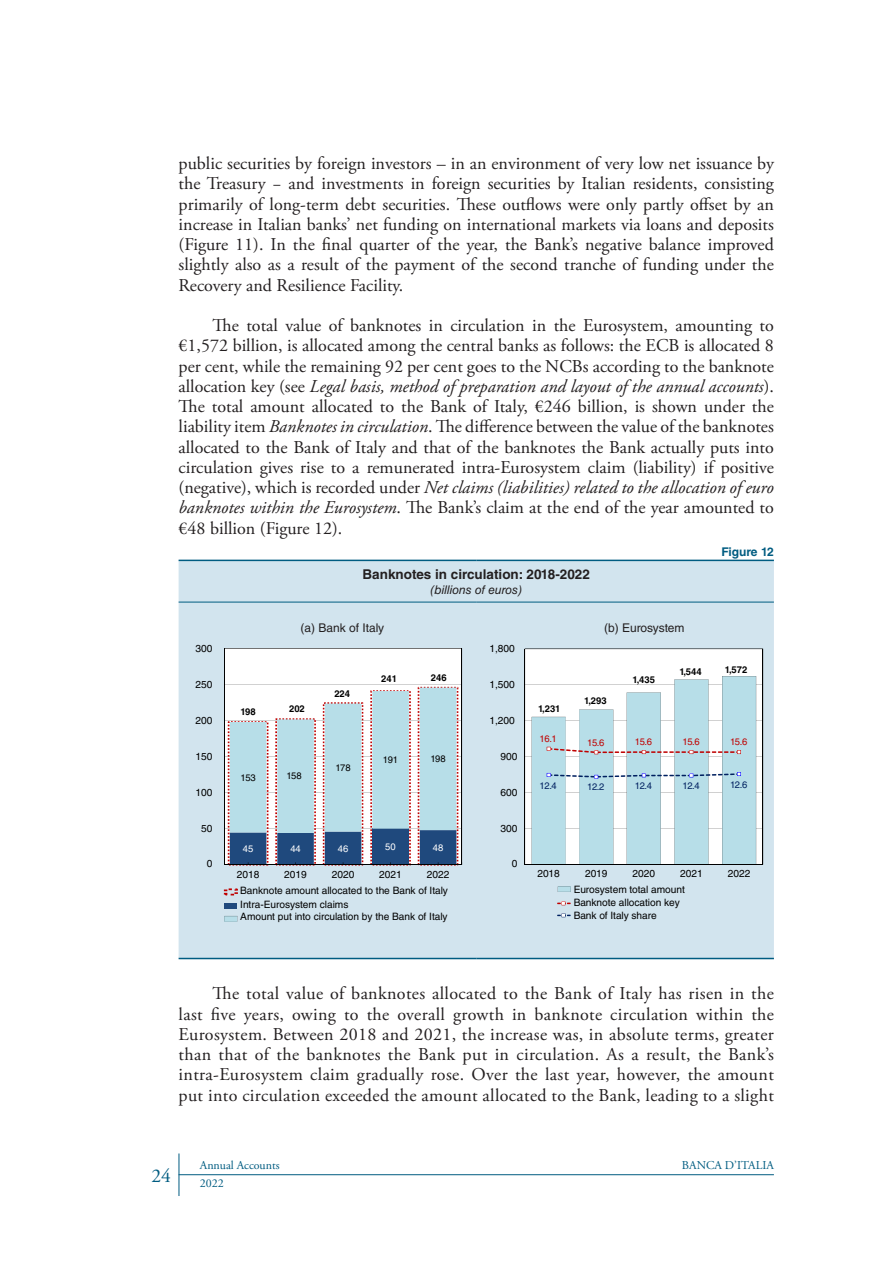
<style>
.page{position:relative;width:893px;height:1263px;background:#fff}
.page>*{position:absolute;margin:0;border:0;box-sizing:border-box;transform-origin:0 0}
.t1{font:19.5px "Adobe Garamond Pro";color:#005c81}
.PARAGRAFO__Testo{font:18px/20.2px "Adobe Garamond Pro";color:#231f20;text-align:justify}
.TITOLO__Tabella_e_Fi{font:700 13.5px "Helvetica LT Std";color:#231f20}
.t2{font:12px "Adobe Garamond Pro";color:#005c81}
.SOTTOTITOLO__Tabella{font:12px "Helvetica LT Std";color:#231f20}
.SOTTOTITOLO__Tabella-2{font:italic 12px "Helvetica LT Std";color:#231f20}
.NUMERO__Tabella_e_Fi{font:700 12px "Helvetica LT Std";letter-spacing:-.01em;color:#005c81}
.t3{font:10.2px/13px "Helvetica LT Std";letter-spacing:-.005em;color:#000}
.t4{font:700 9.45px "Helvetica LT Std";letter-spacing:-.005em;color:#000}
.t5{font:9.45px "Helvetica LT Std";letter-spacing:-.04em;color:#c00000}
.t6{font:9.45px "Helvetica LT Std";letter-spacing:-.04em;color:#002060}
.t7{font:9.45px "Helvetica LT Std";letter-spacing:-.025em;color:#000}
.t8{font:9.45px "Helvetica LT Std";letter-spacing:-.005em;color:#fff}
.s1{font-style:italic}
</style>
<div class="page">
<hr style="left:179px;top:1174px;width:595px;height:1px;background:#005c81">
<hr style="left:179px;top:1153px;width:1px;height:43px;background:#005c81">
<div style="left:179px;top:561px;width:595px;height:397px;background:#d2e4ee"></div>
<hr style="left:179px;top:560px;width:297px;height:1px;background:#005c81">
<hr style="left:476px;top:560px;width:298px;height:1px;background:#005c81">
<hr style="left:179px;top:602px;width:297px;height:1px;background:#005c81">
<hr style="left:476px;top:602px;width:298px;height:1px;background:#005c81">
<hr style="left:179px;top:958px;width:297px;height:1px;background:#005c81">
<hr style="left:476px;top:958px;width:298px;height:1px;background:#005c81">
<svg style="left:558px;top:886px;width:13px;height:6px"></svg>
<svg style="left:225px;top:648px;width:236px;height:216px"></svg>
<hr style="left:461px;top:648px;width:1px;height:217px;background:#000">
<hr style="left:224px;top:648px;width:1px;height:217px;background:#000">
<hr style="left:224px;top:864px;width:238px;height:1px;background:#000">
<svg style="left:228px;top:687px;width:233px;height:177px"></svg>
<svg style="left:224px;top:888px;width:14px;height:7px"></svg>
<div style="left:225px;top:903px;width:12px;height:5px;background:#1f497d"></div>
<svg style="left:224px;top:916px;width:14px;height:5px"></svg>
<svg style="left:526px;top:649px;width:237px;height:215px"></svg>
<hr style="left:763px;top:649px;width:1px;height:215px;background:#000">
<hr style="left:525px;top:649px;width:1px;height:215px;background:#000">
<hr style="left:525px;top:864px;width:238px;height:1px;background:#000">
<svg style="left:532px;top:676px;width:224px;height:188px"></svg>
<svg style="left:557px;top:901px;width:14px;height:4px"></svg>
<svg style="left:557px;top:913px;width:14px;height:4px"></svg>
<p class="PARAGRAFO__Testo" style="left:179px;top:154px;width:597px">public securities by foreign investors – in an environment of very low net issuance by the Treasury − and investments in foreign securities by Italian residents, consisting primarily of long-term debt securities. These outflows were only partly offset by an increase in Italian banks’ net funding on international markets via loans and deposits (Figure 11). In the final quarter of the year, the Bank’s negative balance improved slightly also as a result of the payment of the second tranche of funding under the Recovery and Resilience Facility.</p>
<p class="PARAGRAFO__Testo" style="left:179px;top:316px;width:597px;text-indent:34px">The total value of banknotes in circulation in the Eurosystem, amounting to €1,572 billion, is allocated among the central banks as follows: the ECB is allocated 8 per cent, while the remaining 92 per cent goes to the NCBs according to the banknote allocation key (see <span class="s1">Legal basis, method of preparation and layout of the annual accounts</span>).<br>The total amount allocated to the Bank of Italy, €246 billion, is shown under the liability item <span class="s1">Banknotes in circulation</span>. The difference between the value of the banknotes allocated to the Bank of Italy and that of the banknotes the Bank actually puts into circulation gives rise to a remunerated intra-Eurosystem claim (liability) if positive (negative), which is recorded under <span class="s1">Net claims (liabilities) related to the allocation of euro banknotes within the Eurosystem</span>. The Bank’s claim at the end of the year amounted to €48 billion (Figure 12).</p>
<p class="NUMERO__Tabella_e_Fi" style="left:721px;top:545px;width:54px">Figure 12</p>
<p class="TITOLO__Tabella_e_Fi" style="left:363px;top:566px;width:229px">Banknotes in circulation: 2018-2022</p>
<p class="SOTTOTITOLO__Tabella-2" style="left:430px;top:582px;width:93px">(billions of euros)</p>
<p class="SOTTOTITOLO__Tabella" style="left:300px;top:621px;width:85px">(a) Bank of Italy</p>
<p class="SOTTOTITOLO__Tabella" style="left:604px;top:621px;width:82px">(b) Eurosystem</p>
<p class="t3" style="left:196px;top:641px;width:18px">300</p>
<p class="t3" style="left:489px;top:642px;width:27px">1,800</p>
<p class="t3" style="left:196px;top:678px;width:18px">250</p>
<p class="t3" style="left:196px;top:714px;width:18px">200</p>
<p class="t4" style="left:240px;top:706px;width:17px">198</p>
<p class="t4" style="left:289px;top:703px;width:17px">202</p>
<p class="t4" style="left:334px;top:688px;width:17px">224</p>
<p class="t4" style="left:381px;top:673px;width:17px">241</p>
<p class="t4" style="left:431px;top:671px;width:17px">246</p>
<p class="t3" style="left:489px;top:678px;width:27px">1,500</p>
<p class="t3" style="left:489px;top:714px;width:27px">1,200</p>
<p class="t4" style="left:538px;top:703px;width:24px">1,231</p>
<p class="t4" style="left:584px;top:695px;width:24px">1,293</p>
<p class="t4" style="left:633px;top:674px;width:24px">1,435</p>
<p class="t4" style="left:679px;top:666px;width:24px">1,544</p>
<p class="t4" style="left:725px;top:664px;width:24px">1,572</p>
<p class="t5" style="left:540px;top:733px;width:19px">16.1</p>
<p class="t5" style="left:587px;top:737px;width:19px">15.6</p>
<p class="t5" style="left:635px;top:736px;width:19px">15.6</p>
<p class="t5" style="left:682px;top:736px;width:19px">15.6</p>
<p class="t5" style="left:730px;top:736px;width:19px">15.6</p>
<p class="t3" style="left:196px;top:750px;width:18px">150</p>
<p class="t3" style="left:196px;top:786px;width:18px">100</p>
<p class="t7" style="left:240px;top:772px;width:17px">153</p>
<p class="t7" style="left:286px;top:770px;width:17px">158</p>
<p class="t7" style="left:335px;top:762px;width:17px">178</p>
<p class="t7" style="left:383px;top:754px;width:17px">191</p>
<p class="t7" style="left:430px;top:753px;width:17px">198</p>
<p class="t3" style="left:501px;top:750px;width:18px">900</p>
<p class="t3" style="left:501px;top:786px;width:18px">600</p>
<p class="t6" style="left:540px;top:780px;width:19px">12.4</p>
<p class="t6" style="left:587px;top:782px;width:19px">12.2</p>
<p class="t6" style="left:635px;top:780px;width:19px">12.4</p>
<p class="t6" style="left:682px;top:780px;width:19px">12.4</p>
<p class="t6" style="left:730px;top:779px;width:19px">12.6</p>
<p class="t3" style="left:201px;top:822px;width:13px">50</p>
<p class="t3" style="left:501px;top:822px;width:18px">300</p>
<p class="t8" style="left:243px;top:843px;width:12px">45</p>
<p class="t8" style="left:290px;top:843px;width:12px">44</p>
<p class="t8" style="left:338px;top:843px;width:12px">46</p>
<p class="t8" style="left:385px;top:841px;width:12px">50</p>
<p class="t8" style="left:433px;top:842px;width:12px">48</p>
<p class="t3" style="left:207px;top:857px;width:7px">0</p>
<p class="t3" style="left:512px;top:857px;width:7px">0</p>
<p class="t3" style="left:237px;top:867px;width:24px">2018</p>
<p class="t3" style="left:284px;top:867px;width:24px">2019</p>
<p class="t3" style="left:332px;top:867px;width:24px">2020</p>
<p class="t3" style="left:379px;top:867px;width:24px">2021</p>
<p class="t3" style="left:240px;top:865px;width:211px;line-height:16.8px;text-align:right">2022<br>Banknote amount allocated to the Bank of Italy</p>
<p class="t3" style="left:240px;top:898px;width:209px;line-height:12.5px">Intra-Eurosystem claims<br>Amount put into circulation by the Bank of Italy</p>
<p class="t3" style="left:537px;top:867px;width:24px">2018</p>
<p class="t3" style="left:585px;top:867px;width:24px">2019</p>
<p class="t3" style="left:632px;top:867px;width:24px">2020</p>
<p class="t3" style="left:680px;top:867px;width:24px">2021</p>
<p class="t3" style="left:728px;top:867px;width:24px">2022</p>
<p class="t3" style="left:574px;top:882px;width:113px">Eurosystem total amount<br>Banknote allocation key<br>Bank of Italy share</p>
<p class="PARAGRAFO__Testo" style="left:179px;top:984px;width:597px;text-indent:34px">The total value of banknotes allocated to the Bank of Italy has risen in the last five years, owing to the overall growth in banknote circulation within the Eurosystem. Between 2018 and 2021, the increase was, in absolute terms, greater than that of the banknotes the Bank put in circulation. As a result, the Bank’s intra-Eurosystem claim gradually rose. Over the last year, however, the amount put into circulation exceeded the amount allocated to the Bank, leading to a slight</p>
<p class="t1" style="left:151px;top:1164px;width:21px">24</p>
<p class="t2" style="left:200px;top:1158px;width:81px">Annual Accounts</p>
<p class="t2" style="left:682px;top:1158px;width:93px">BANCA D’ITALIA</p>
<p class="t2" style="left:200px;top:1176px;width:25px">2022</p>
</div>
